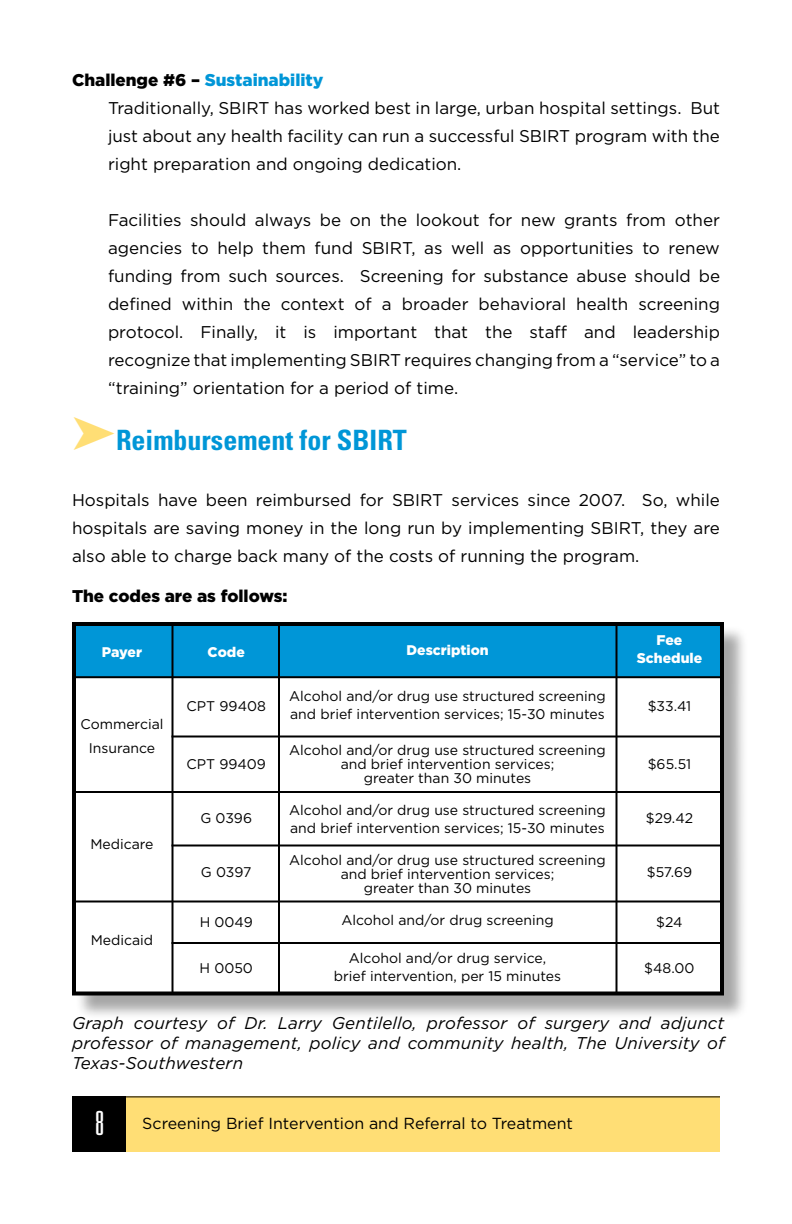
<style>
.page{position:relative;width:792px;height:1224px;background:#fff}
.page>*{position:absolute;margin:0;border:0;box-sizing:border-box;transform-origin:0 0}
.t1{font:36px "Mekanik Plain";color:#fff}
.t2{font:700 condensed 28px "Univers";color:#0096d7}
.t3{font:17px/28px "Gotham";color:#000;text-align:justify}
.t4{font:italic 17px/20px "Gotham";letter-spacing:.01em;color:#000;text-align:justify}
.t5{font:900 17px "Gotham";color:#000}
.t6{font:16px "Gotham";color:#000}
.t7{font:14px/14px "Gotham";color:#000;text-align:center}
.t8{font:900 14px/18px "Gotham";color:#fff;text-align:center}
.s1{font-weight:900}
.s2{font-weight:900;color:#0096d7}
.s3{color:#ffde75}
</style>
<div class="page">
<div style="left:72px;top:1097px;width:648px;height:55px;background:#ffde75"></div>
<hr style="left:72px;top:1096px;width:648px;height:1px;background:#000">
<div style="left:72px;top:1097px;width:54px;height:55px;background:#000"></div>
<div style="left:75px;top:625px;width:674px;height:395px;background:#000;opacity:.35"></div>
<div style="left:75px;top:624px;width:645px;height:368px;background:#fff"></div>
<div style="left:74px;top:624px;width:648px;height:52px;background:#0096d7"></div>
<hr style="left:74px;top:676px;width:648px;height:2px;background:#000">
<hr style="left:278px;top:624px;width:2px;height:369px;background:#000">
<hr style="left:616px;top:624px;width:2px;height:369px;background:#000">
<hr style="left:74px;top:791px;width:648px;height:2px;background:#000">
<hr style="left:74px;top:900px;width:648px;height:2px;background:#000">
<hr style="left:172px;top:736px;width:550px;height:2px;background:#000">
<hr style="left:172px;top:844px;width:550px;height:2px;background:#000">
<hr style="left:172px;top:942px;width:550px;height:2px;background:#000">
<hr style="left:172px;top:624px;width:2px;height:369px;background:#000">
<div style="left:72px;top:622px;width:652px;height:374px;border:4px solid #000"></div>
<p class="t3" style="left:108px;top:66px;width:614px;text-align:left;text-indent:-36px"><span class="s1">Challenge #6 –</span> <span class="s2">Sustainability<br></span>Traditionally, SBIRT has worked best in large, urban hospital settings. But just about any health facility can run a successful SBIRT program with the right preparation and ongoing dedication.</p>
<p class="t3" style="left:108px;top:206px;width:614px">Facilities should always be on the lookout for new grants from other agencies to help them fund SBIRT, as well as opportunities to renew funding from such sources. Screening for substance abuse should be defined within the context of a broader behavioral health screening protocol. Finally, it is important that the staff and leadership recognize that implementing SBIRT requires changing from a “service” to a “training” orientation for a period of time.</p>
<h2 class="t2" style="left:72px;top:423px;width:336px"><span class="s3">➤</span>Reimbursement for SBIRT</h2>
<p class="t3" style="left:72px;top:486px;width:650px">Hospitals have been reimbursed for SBIRT services since 2007. So, while hospitals are saving money in the long run by implementing SBIRT, they are also able to charge back many of the costs of running the program.</p>
<p class="t5" style="left:72px;top:586px;width:217px">The codes are as follows:</p>
<p class="t8" style="left:102px;top:642px;width:42px">Payer</p>
<p class="t7" style="left:81px;top:712px;width:84px;line-height:24px">Commercial<br>Insurance</p>
<p class="t7" style="left:90px;top:836px;width:65px">Medicare</p>
<p class="t7" style="left:91px;top:932px;width:64px">Medicaid</p>
<p class="t8" style="left:208px;top:642px;width:39px">Code</p>
<p class="t7" style="left:187px;top:699px;width:81px">CPT 99408</p>
<p class="t7" style="left:186px;top:757px;width:81px">CPT 99409</p>
<p class="t7" style="left:200px;top:811px;width:53px">G 0396</p>
<p class="t7" style="left:201px;top:864px;width:52px">G 0397</p>
<p class="t7" style="left:200px;top:914px;width:55px">H 0049</p>
<p class="t7" style="left:200px;top:960px;width:55px">H 0050</p>
<p class="t8" style="left:407px;top:641px;width:84px">Description</p>
<p class="t7" style="left:289px;top:686px;width:318px;line-height:18px;text-align:left">Alcohol and/or drug use structured screening and brief intervention services; 15-30 minutes</p>
<p class="t7" style="left:289px;top:742px;width:318px">Alcohol and/or drug use structured screening and brief intervention services;<br>greater than 30 minutes</p>
<p class="t7" style="left:289px;top:800px;width:318px;line-height:18px;text-align:left">Alcohol and/or drug use structured screening and brief intervention services; 15-30 minutes</p>
<p class="t7" style="left:289px;top:853px;width:318px">Alcohol and/or drug use structured screening and brief intervention services;<br>greater than 30 minutes</p>
<p class="t7" style="left:341px;top:913px;width:214px">Alcohol and/or drug screening</p>
<p class="t7" style="left:334px;top:949px;width:229px;line-height:18px">Alcohol and/or drug service, brief intervention, per 15 minutes</p>
<p class="t8" style="left:637px;top:630px;width:67px">Fee<br>Schedule</p>
<p class="t7" style="left:648px;top:698px;width:45px">$33.41</p>
<p class="t7" style="left:648px;top:756px;width:45px">$65.51</p>
<p class="t7" style="left:646px;top:810px;width:49px">$29.42</p>
<p class="t7" style="left:647px;top:864px;width:47px">$57.69</p>
<p class="t7" style="left:656px;top:914px;width:28px">$24</p>
<p class="t7" style="left:644px;top:960px;width:52px">$48.00</p>
<p class="t4" style="left:72px;top:1013px;width:654px">Graph courtesy of Dr. Larry Gentilello, professor of surgery and adjunct professor of management, policy and community health, The University of Texas-Southwestern</p>
<h1 class="t1" style="left:95px;top:1102px;width:11px">8</h1>
<p class="t6" style="left:142px;top:1115px;width:432px">Screening Brief Intervention and Referral to Treatment</p>
</div>
